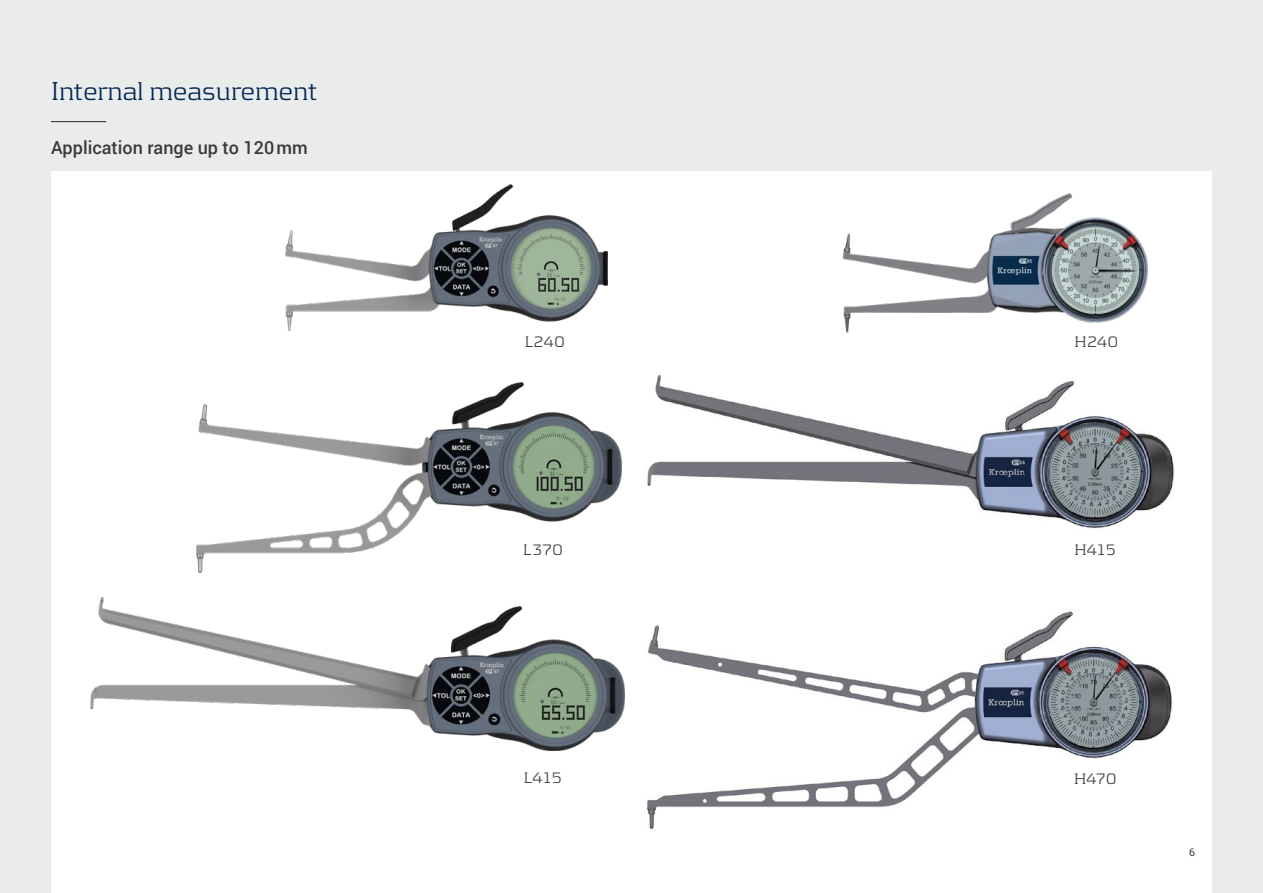
<style>
.page{position:relative;width:1263px;height:893px;background:#eaebeb}
.page>*{position:absolute;margin:0;border:0;box-sizing:border-box;transform-origin:0 0}
.t1{font:300 27px "Kontrapunkt";color:#002652}
.t2{font:500 18px "Roboto";color:#3a3a39}
.t3{font:300 15.75px "Kontrapunkt";letter-spacing:.005em;color:#3a3a39}
.t4{font:10.5px "Roboto";color:#3a3a39}
</style>
<div class="page">
<div style="left:51px;top:172px;width:1161px;height:721px;background:#fff"></div>
<hr style="left:51px;top:121px;width:55px;height:1px;background:#3a3a39">
<img style="left:197px;top:383px;width:425px;height:189px">
<img style="left:647px;top:611px;width:525px;height:218px">
<img style="left:91px;top:597px;width:533px;height:153px">
<img style="left:647px;top:374px;width:527px;height:155px">
<img style="left:285px;top:185px;width:322px;height:145px">
<img style="left:842px;top:193px;width:306px;height:140px">
<h1 class="t1" style="left:51px;top:75px;width:268px">Internal measurement</h1>
<p class="t2" style="left:51px;top:135px;width:258px">Application range up to 120mm</p>
<p class="t3" style="left:525px;top:333px;width:42px">L240</p>
<p class="t3" style="left:1074px;top:333px;width:45px">H240</p>
<p class="t3" style="left:523px;top:540px;width:41px">L370</p>
<p class="t3" style="left:1074px;top:540px;width:43px">H415</p>
<p class="t3" style="left:524px;top:769px;width:40px">L415</p>
<p class="t3" style="left:1074px;top:769px;width:44px">H470</p>
<p class="t4" style="left:1189px;top:845px;width:7px">6</p>
</div>
